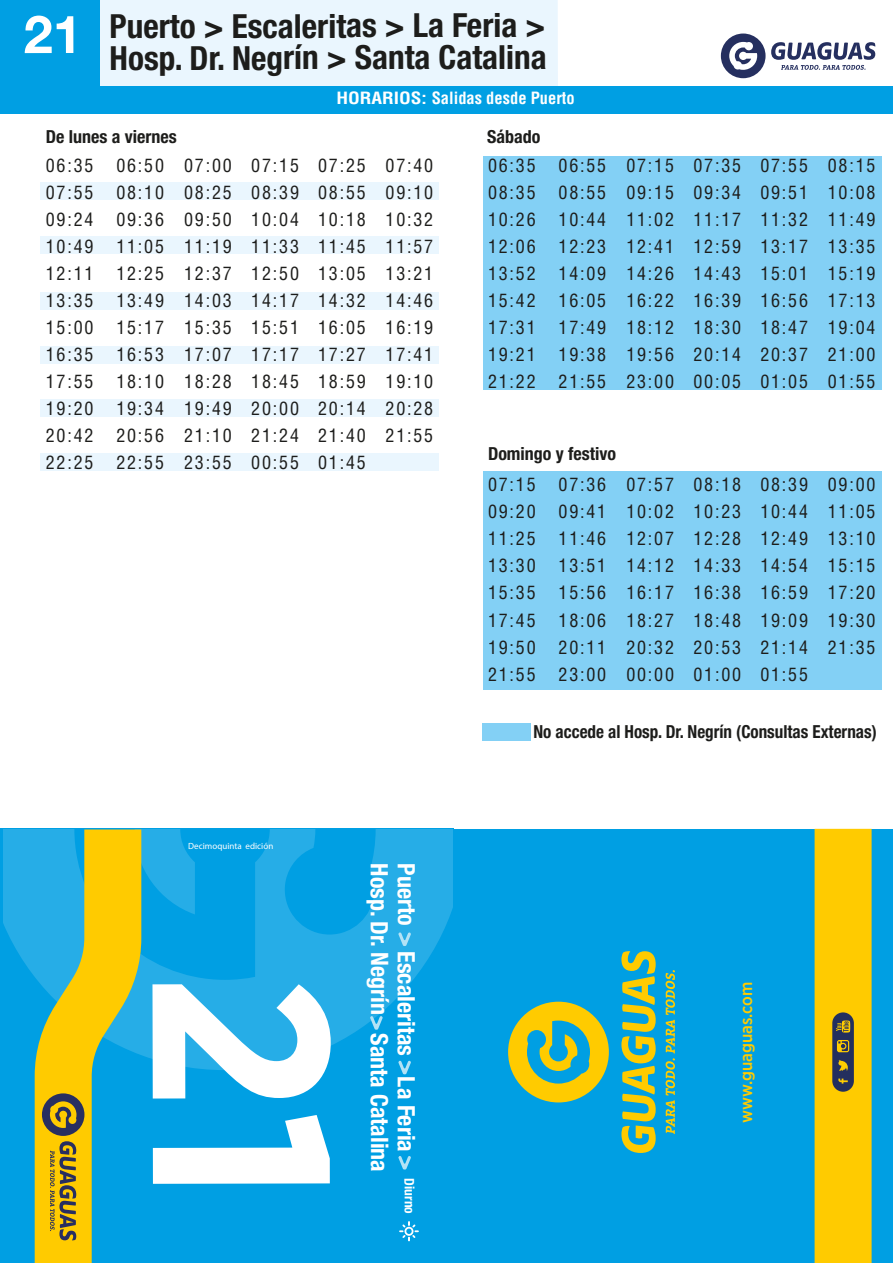
<style>
.page{position:relative;width:893px;height:1263px;background:#fff}
.page>*{position:absolute;margin:0;border:0;box-sizing:border-box;transform-origin:0 0}
.t1{font:700 250.8px "Gotham Narrow";color:#fff}
.t2{font:700 52.5px "Helvetica Neue LT Std";color:#fff}
.t3{font:700 condensed 33.3px/31.8px "Helvetica Neue LT Std";letter-spacing:-.005em;color:#1d1d1b}
.t4{font:700 condensed 24px "Helvetica Neue LT Std";letter-spacing:-.005em;color:#fff}
.t5{font:condensed 18px "Helvetica";letter-spacing:.1em;color:#1d1d1b}
.t6{font:700 condensed 18px "Helvetica Neue LT Std";color:#1d1d1b;scale:.95 1}
.t7{font:700 condensed 18px "Helvetica Neue LT Std";color:#1d1d1b}
.t8{font:500 17.1px "Gotham Narrow";color:#ffcb00}
.t9{font:700 condensed 16.5px "Helvetica";color:#fff;scale:1.16 1}
.t10{font:700 condensed 13.5px "Helvetica Neue LT Std";letter-spacing:-.005em;color:#fff}
.t11{font:9px "Myriad Pro";color:#fff}
</style>
<div class="page">
<div style="left:0;top:0;width:558px;height:92px;background:#eaf6fe"></div>
<svg style="left:771px;top:42px;width:104px;height:28px"></svg>
<svg style="left:721px;top:34px;width:44px;height:44px"></svg>
<div style="left:0;top:0;width:99px;height:86px;background:#009fe3"></div>
<div style="left:0;top:86px;width:893px;height:27px;background:#009fe3"></div>
<div style="left:40px;top:182px;width:399px;height:18px;background:#eaf6fe"></div>
<div style="left:40px;top:236px;width:399px;height:18px;background:#eaf6fe"></div>
<div style="left:40px;top:293px;width:399px;height:17px;background:#eaf6fe"></div>
<div style="left:40px;top:346px;width:399px;height:17px;background:#eaf6fe"></div>
<div style="left:40px;top:399px;width:399px;height:18px;background:#eaf6fe"></div>
<div style="left:40px;top:454px;width:399px;height:17px;background:#eaf6fe"></div>
<div style="left:483px;top:157px;width:398px;height:233px;background:#83d0f5"></div>
<div style="left:483px;top:471px;width:398px;height:219px;background:#83d0f5"></div>
<div style="left:483px;top:723px;width:48px;height:17px;background:#83d0f5"></div>
<div style="left:0;top:829px;width:453px;height:434px;background:#009fe3"></div>
<svg style="left:170px;top:829px;width:283px;height:241px;fill:#26ade7"></svg>
<svg style="left:400px;top:1222px;width:18px;height:18px"></svg>
<svg style="left:398px;top:932px;width:13px;height:14px"></svg>
<svg style="left:398px;top:1061px;width:13px;height:13px"></svg>
<svg style="left:370px;top:1016px;width:13px;height:14px"></svg>
<svg style="left:398px;top:1156px;width:13px;height:13px"></svg>
<svg style="left:0;top:828px;width:170px;height:435px"></svg>
<svg style="left:42px;top:1093px;width:42px;height:147px;background:#b7971f"></svg>
<div style="left:453px;top:829px;width:440px;height:434px;background:#009fe3"></div>
<svg style="left:666px;top:970px;width:9px;height:164px"></svg>
<svg style="left:621px;top:951px;width:35px;height:202px"></svg>
<svg style="left:508px;top:1002px;width:101px;height:100px"></svg>
<div style="left:815px;top:829px;width:57px;height:434px;background:#ffcb00"></div>
<div style="left:832px;top:1012px;width:22px;height:80px;background:#232f5e;border-radius:11px"></div>
<svg style="left:838px;top:1078px;width:10px;height:5px"></svg>
<svg style="left:836px;top:1020px;width:14px;height:12px"></svg>
<svg style="left:838px;top:1060px;width:10px;height:11px"></svg>
<svg style="left:837px;top:1040px;width:12px;height:12px"></svg>
<h2 class="t2" style="left:24px;top:2px;width:60px">21</h2>
<h3 class="t3" style="left:110px;top:9px;width:439px">Puerto &gt; Escaleritas &gt; La Feria &gt;<br>Hosp. Dr. Negrín &gt; Santa Catalina</h3>
<p class="t9" style="left:336px;top:88px;width:207px">HORARIOS: Salidas desde Puerto</p>
<p class="t7" style="left:46px;top:126px;width:132px">De lunes a viernes</p>
<p class="t7" style="left:487px;top:126px;width:55px">Sábado</p>
<p class="t5" style="left:46px;top:154px;width:49px">06:35</p>
<p class="t5" style="left:116px;top:154px;width:318px">06:50 07:00 07:15 07:25 07:40</p>
<p class="t5" style="left:46px;top:181px;width:49px">07:55</p>
<p class="t5" style="left:116px;top:181px;width:318px">08:10 08:25 08:39 08:55 09:10</p>
<p class="t5" style="left:46px;top:208px;width:49px">09:24</p>
<p class="t5" style="left:116px;top:208px;width:318px">09:36 09:50 10:04 10:18 10:32</p>
<p class="t5" style="left:46px;top:235px;width:49px">10:49</p>
<p class="t5" style="left:116px;top:235px;width:318px">11:05 11:19 11:33 11:45 11:57</p>
<p class="t5" style="left:46px;top:262px;width:49px">12:11</p>
<p class="t5" style="left:116px;top:262px;width:318px">12:25 12:37 12:50 13:05 13:21</p>
<p class="t5" style="left:46px;top:289px;width:49px">13:35</p>
<p class="t5" style="left:116px;top:289px;width:318px">13:49 14:03 14:17 14:32 14:46</p>
<p class="t5" style="left:46px;top:316px;width:49px">15:00</p>
<p class="t5" style="left:116px;top:316px;width:318px">15:17 15:35 15:51 16:05 16:19</p>
<p class="t5" style="left:46px;top:343px;width:49px">16:35</p>
<p class="t5" style="left:116px;top:343px;width:318px">16:53 17:07 17:17 17:27 17:41</p>
<p class="t5" style="left:46px;top:370px;width:49px">17:55</p>
<p class="t5" style="left:116px;top:370px;width:318px">18:10 18:28 18:45 18:59 19:10</p>
<p class="t5" style="left:46px;top:397px;width:49px">19:20</p>
<p class="t5" style="left:116px;top:397px;width:318px">19:34 19:49 20:00 20:14 20:28</p>
<p class="t5" style="left:46px;top:424px;width:49px">20:42</p>
<p class="t5" style="left:116px;top:424px;width:318px">20:56 21:10 21:24 21:40 21:55</p>
<p class="t5" style="left:46px;top:451px;width:49px">22:25</p>
<p class="t5" style="left:116px;top:451px;width:251px">22:55 23:55 00:55 01:45</p>
<p class="t11" style="left:188px;top:840px;width:87px">Decimoquinta edición</p>
<h1 class="t1" style="left:402px;top:973px;width:232px;rotate:90deg">21</h1>
<h3 class="t4" style="left:394px;top:863px;width:153px;rotate:90deg">Hosp. Dr. Negrín</h3>
<h3 class="t4" style="left:421px;top:863px;width:64px;rotate:90deg">Puerto</h3>
<h3 class="t4" style="left:394px;top:1033px;width:140px;rotate:90deg">Santa Catalina</h3>
<h3 class="t4" style="left:421px;top:951px;width:202px;rotate:90deg">Escaleritas La Feria</h3>
<p class="t10" style="left:418px;top:1178px;width:37px;rotate:90deg">Diurno</p>
<p class="t5" style="left:488px;top:154px;width:49px">06:35</p>
<p class="t5" style="left:559px;top:154px;width:318px">06:55 07:15 07:35 07:55 08:15</p>
<p class="t5" style="left:488px;top:181px;width:49px">08:35</p>
<p class="t5" style="left:559px;top:181px;width:318px">08:55 09:15 09:34 09:51 10:08</p>
<p class="t5" style="left:488px;top:208px;width:49px">10:26</p>
<p class="t5" style="left:559px;top:208px;width:318px">10:44 11:02 11:17 11:32 11:49</p>
<p class="t5" style="left:488px;top:235px;width:49px">12:06</p>
<p class="t5" style="left:559px;top:235px;width:318px">12:23 12:41 12:59 13:17 13:35</p>
<p class="t5" style="left:488px;top:262px;width:49px">13:52</p>
<p class="t5" style="left:559px;top:262px;width:318px">14:09 14:26 14:43 15:01 15:19</p>
<p class="t5" style="left:488px;top:289px;width:49px">15:42</p>
<p class="t5" style="left:559px;top:289px;width:318px">16:05 16:22 16:39 16:56 17:13</p>
<p class="t5" style="left:488px;top:316px;width:49px">17:31</p>
<p class="t5" style="left:559px;top:316px;width:318px">17:49 18:12 18:30 18:47 19:04</p>
<p class="t5" style="left:488px;top:343px;width:49px">19:21</p>
<p class="t5" style="left:559px;top:343px;width:318px">19:38 19:56 20:14 20:37 21:00</p>
<p class="t5" style="left:488px;top:370px;width:49px">21:22</p>
<p class="t5" style="left:559px;top:370px;width:318px">21:55 23:00 00:05 01:05 01:55</p>
<p class="t7" style="left:488px;top:443px;width:130px">Domingo y festivo</p>
<p class="t5" style="left:488px;top:474px;width:49px">07:15</p>
<p class="t5" style="left:559px;top:474px;width:318px">07:36 07:57 08:18 08:39 09:00</p>
<p class="t5" style="left:488px;top:501px;width:49px">09:20</p>
<p class="t5" style="left:559px;top:501px;width:318px">09:41 10:02 10:23 10:44 11:05</p>
<p class="t5" style="left:488px;top:528px;width:49px">11:25</p>
<p class="t5" style="left:559px;top:528px;width:318px">11:46 12:07 12:28 12:49 13:10</p>
<p class="t5" style="left:488px;top:555px;width:49px">13:30</p>
<p class="t5" style="left:559px;top:555px;width:318px">13:51 14:12 14:33 14:54 15:15</p>
<p class="t5" style="left:488px;top:582px;width:49px">15:35</p>
<p class="t5" style="left:559px;top:582px;width:318px">15:56 16:17 16:38 16:59 17:20</p>
<p class="t5" style="left:488px;top:609px;width:49px">17:45</p>
<p class="t5" style="left:559px;top:609px;width:318px">18:06 18:27 18:48 19:09 19:30</p>
<p class="t5" style="left:488px;top:636px;width:49px">19:50</p>
<p class="t5" style="left:559px;top:636px;width:318px">20:11 20:32 20:53 21:14 21:35</p>
<p class="t5" style="left:488px;top:663px;width:49px">21:55</p>
<p class="t5" style="left:559px;top:663px;width:251px">23:00 00:00 01:00 01:55</p>
<p class="t6" style="left:533px;top:721px;width:363px">No accede al Hosp. Dr. Negrín (Consultas Externas)</p>
<p class="t8" style="left:735px;top:1122px;width:143px;rotate:-90deg">www.guaguas.com</p>
</div>
